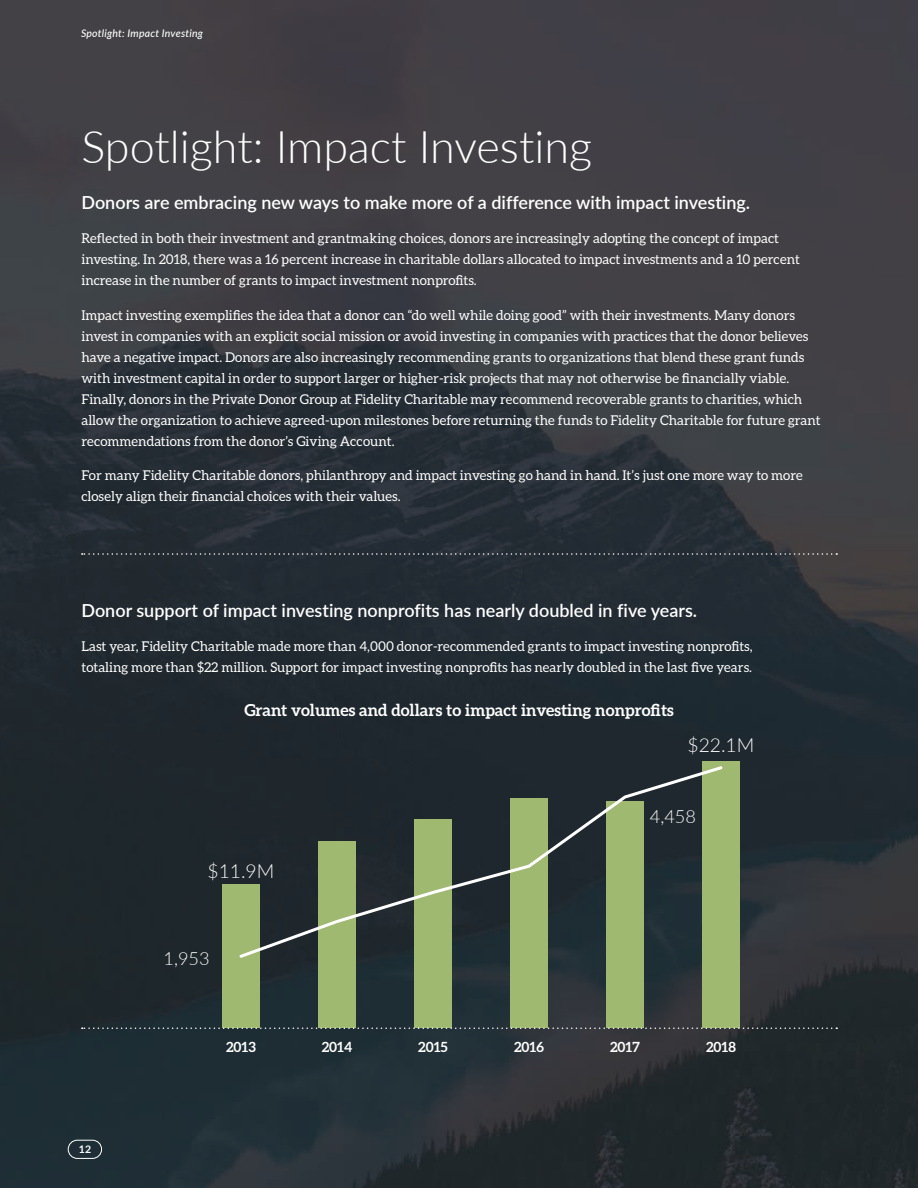
<style>
.page{position:relative;width:918px;height:1188px;background:#fff}
.page>*{position:absolute;margin:0;border:0;box-sizing:border-box;transform-origin:0 0}
.t1{font:300 45px "Lato";color:#fff}
.t2{font:300 19.35px "Lato";color:#fff}
.t3{font:300 18.15px "Lato";color:#fff}
.t4{font:600 18px "Lato";color:#fff}
.t5{font:700 16.5px "Aleo";color:#fff}
.t6{font:700 13.95px "Aleo";color:#fff}
.t7{font:13.5px/21px "Aleo";color:#fff}
.t8{font:italic 500 10.5px "Lato";letter-spacing:.02em;color:#fff}
.t9{font:700 10.5px "Lato";color:#fff}
</style>
<div class="page">
<img style="left:0;top:0;width:918px;height:1188px">
<svg style="left:82px;top:553px;width:755px;height:2px;background:#4d5359"></svg>
<div style="left:702px;top:762px;width:38px;height:266px;background:#9fb970"></div>
<div style="left:606px;top:802px;width:38px;height:226px;background:#9fb970"></div>
<div style="left:510px;top:798px;width:38px;height:230px;background:#9fb970"></div>
<div style="left:414px;top:819px;width:38px;height:209px;background:#9fb970"></div>
<div style="left:318px;top:841px;width:38px;height:187px;background:#9fb970"></div>
<div style="left:222px;top:884px;width:38px;height:144px;background:#9fb970"></div>
<svg style="left:237px;top:764px;width:486px;height:196px"></svg>
<svg style="left:82px;top:1028px;width:755px;height:1px"></svg>
<div style="left:68px;top:1140px;width:34px;height:19px;border:1px solid #fff;border-radius:9px"></div>
<p class="t8" style="left:81px;top:25px;width:123px">Spotlight: Impact Investing</p>
<h1 class="t1" style="left:81px;top:116px;width:512px">Spotlight: Impact Investing</h1>
<h3 class="t4" style="left:81px;top:189px;width:670px">Donors are embracing new ways to make more of a difference with impact investing.</h3>
<p class="t7" style="left:81px;top:228px;width:720px">Reflected in both their investment and grantmaking choices, donors are increasingly adopting the concept of impact investing. In 2018, there was a 16 percent increase in charitable dollars allocated to impact investments and a 10 percent increase in the number of grants to impact investment nonprofits.</p>
<p class="t7" style="left:81px;top:304px;width:741px">Impact investing exemplifies the idea that a donor can “do well while doing good” with their investments. Many donors invest in companies with an explicit social mission or avoid investing in companies with practices that the donor believes have a negative impact. Donors are also increasingly recommending grants to organizations that blend these grant funds with investment capital in order to support larger or higher-risk projects that may not otherwise be financially viable.<br>Finally, donors in the Private Donor Group at Fidelity Charitable may recommend recoverable grants to charities, which allow the organization to achieve agreed-upon milestones before returning the funds to Fidelity Charitable for future grant recommendations from the donor’s Giving Account.</p>
<p class="t7" style="left:81px;top:465px;width:723px">For many Fidelity Charitable donors, philanthropy and impact investing go hand in hand. It’s just one more way to more closely align their financial choices with their values.</p>
<h3 class="t4" style="left:81px;top:597px;width:617px">Donor support of impact investing nonprofits has nearly doubled in five years.</h3>
<p class="t7" style="left:81px;top:636px;width:673px">Last year, Fidelity Charitable made more than 4,000 donor-recommended grants to impact investing nonprofits, totaling more than $22 million. Support for impact investing nonprofits has nearly doubled in the last five years.</p>
<p class="t5" style="left:245px;top:701px;width:431px">Grant volumes and dollars to impact investing nonprofits</p>
<h2 class="t2" style="left:688px;top:731px;width:68px">$22.1M</h2>
<h2 class="t2" style="left:208px;top:858px;width:68px">$11.9M</h2>
<h3 class="t3" style="left:164px;top:946px;width:48px">1,953</h3>
<h3 class="t3" style="left:650px;top:804px;width:48px">4,458</h3>
<p class="t9" style="left:79px;top:1141px;width:14px">12</p>
<p class="t6" style="left:226px;top:1039px;width:31px">2013</p>
<p class="t6" style="left:322px;top:1039px;width:32px">2014</p>
<p class="t6" style="left:418px;top:1039px;width:31px">2015</p>
<p class="t6" style="left:514px;top:1039px;width:31px">2016</p>
<p class="t6" style="left:610px;top:1039px;width:31px">2017</p>
<p class="t6" style="left:706px;top:1039px;width:31px">2018</p>
</div>
